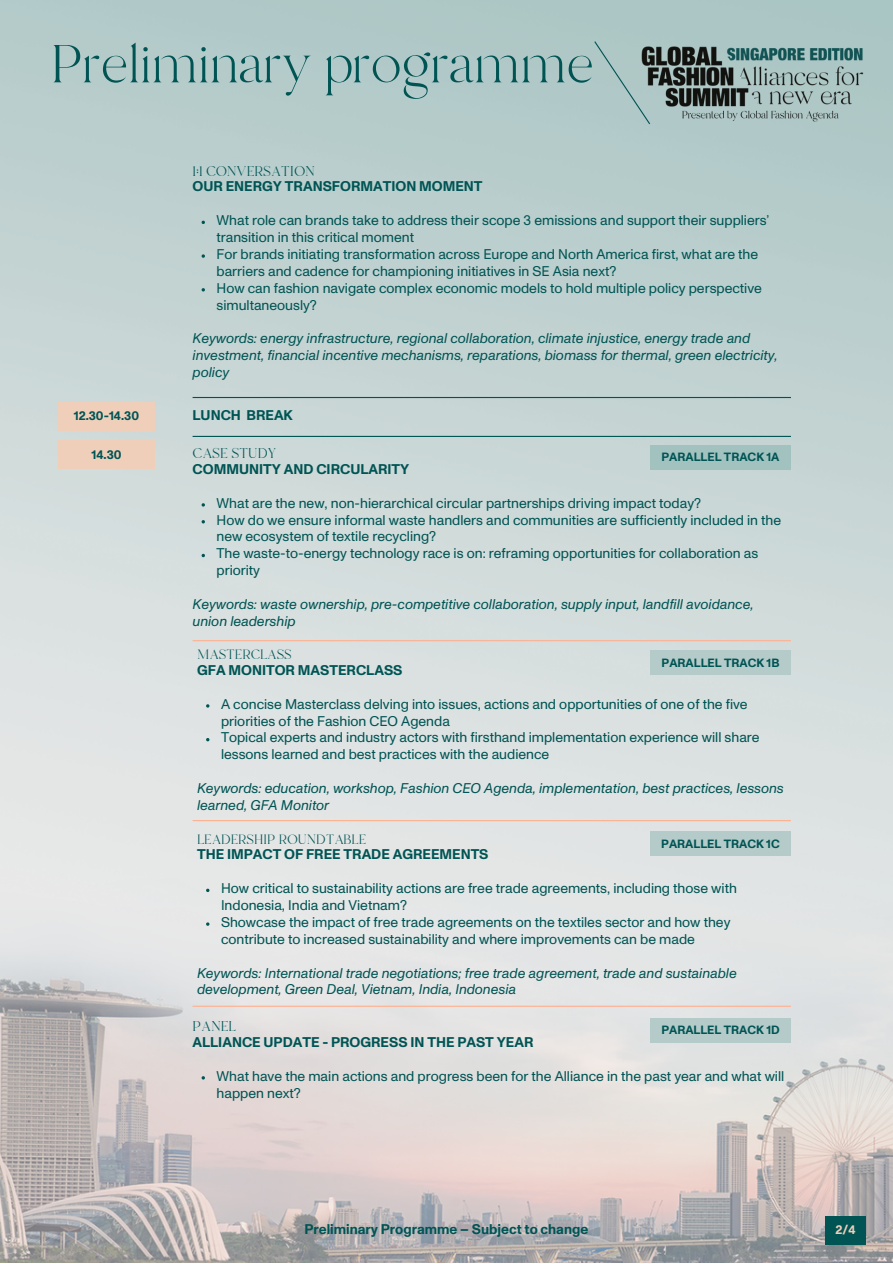
<style>
.page{position:relative;width:893px;height:1264px;background:#fff}
.page>*{position:absolute;margin:0;border:0;box-sizing:border-box;transform-origin:0 0}
.t1{font:53.25px "Branch";color:#005454}
.t2{font:14.1px/16.8px "Monument Grotesk";color:#005454}
.t3{font:italic 14.1px/16.8px "Monument Grotesk";color:#005454}
.t4{font:700 14.1px "Monument Grotesk";color:#005454}
.t5{font:14.1px "Branch";color:#005454}
.t6{font:13.5px "Branch";color:#005454}
.t7{font:700 12.6px "Monument Grotesk";color:#005454}
.t8{font:700 12.6px "Monument Grotesk";color:#efcfba}
.t9{font:700 12px "Monument Grotesk";color:#005454}
</style>
<div class="page">
<img style="left:0;top:0;width:892px;height:1262px">
<img style="left:651px;top:43px;width:214px;height:80px">
<svg style="left:593px;top:40px;width:58px;height:85px;background:#a5bebd"></svg>
<svg style="left:201px;top:221px;width:4px;height:3px"></svg>
<svg style="left:201px;top:254px;width:4px;height:4px"></svg>
<svg style="left:201px;top:288px;width:4px;height:3px"></svg>
<hr style="left:192px;top:397px;width:598px;height:1px;background:#005454">
<hr style="left:192px;top:436px;width:598px;height:1px;background:#005454">
<svg style="left:201px;top:1076px;width:4px;height:3px"></svg>
<svg style="left:206px;top:888px;width:3px;height:4px"></svg>
<svg style="left:201px;top:503px;width:4px;height:3px"></svg>
<svg style="left:201px;top:520px;width:4px;height:3px"></svg>
<svg style="left:201px;top:554px;width:4px;height:3px"></svg>
<div style="left:650px;top:650px;width:140px;height:25px;background:#b5cbca"></div>
<div style="left:650px;top:831px;width:140px;height:25px;background:#b5cbca"></div>
<div style="left:650px;top:1017px;width:140px;height:25px;background:#b5cbca"></div>
<div style="left:58px;top:402px;width:97px;height:28px;background:#efcfba"></div>
<hr style="left:192px;top:640px;width:598px;height:1px;background:#ffaf8e">
<hr style="left:192px;top:820px;width:598px;height:1px;background:#ffaf8e">
<hr style="left:192px;top:1005px;width:598px;height:1px;background:#ffaf8e">
<div style="left:58px;top:441px;width:97px;height:28px;background:#efcfba"></div>
<div style="left:650px;top:445px;width:140px;height:25px;background:#a2c2c0"></div>
<div style="left:825px;top:1216px;width:40px;height:28px;background:#005454"></div>
<h1 class="t1" style="left:51px;top:29px;width:545px">Preliminary programme</h1>
<p class="t5" style="left:192px;top:161px;width:124px">1:1 CONVERSATION</p>
<p class="t4" style="left:192px;top:180px;width:291px">OUR ENERGY TRANSFORMATION MOMENT</p>
<p class="t2" style="left:216px;top:212px;width:554px">What role can brands take to address their scope 3 emissions and support their suppliers’ transition in this critical moment<br>For brands initiating transformation across Europe and North America first, what are the barriers and cadence for championing initiatives in SE Asia next?<br>How can fashion navigate complex economic models to hold multiple policy perspective simultaneously?</p>
<p class="t3" style="left:192px;top:331px;width:586px">Keywords: energy infrastructure, regional collaboration, climate injustice, energy trade and investment, financial incentive mechanisms, reparations, biomass for thermal, green electricity, policy</p>
<p class="t4" style="left:192px;top:409px;width:102px">LUNCH BREAK</p>
<p class="t7" style="left:74px;top:410px;width:67px">12.30-14.30</p>
<p class="t7" style="left:91px;top:449px;width:32px">14.30</p>
<p class="t9" style="left:661px;top:452px;width:119px">PARALLEL TRACK 1A</p>
<p class="t5" style="left:192px;top:444px;width:85px">CASE STUDY</p>
<p class="t4" style="left:192px;top:463px;width:218px">COMMUNITY AND CIRCULARITY</p>
<p class="t2" style="left:216px;top:495px;width:566px">What are the new, non-hierarchical circular partnerships driving impact today?<br>How do we ensure informal waste handlers and communities are sufficiently included in the new ecosystem of textile recycling?<br>The waste-to-energy technology race is on: reframing opportunities for collaboration as priority</p>
<p class="t3" style="left:192px;top:596px;width:562px">Keywords: waste ownership, pre-competitive collaboration, supply input, landfill avoidance, union leadership</p>
<p class="t9" style="left:661px;top:657px;width:119px">PARALLEL TRACK 1B</p>
<p class="t6" style="left:197px;top:645px;width:96px">MASTERCLASS</p>
<p class="t4" style="left:197px;top:663px;width:207px">GFA MONITOR MASTERCLASS</p>
<p class="t2" style="left:221px;top:696px;width:540px">A concise Masterclass delving into issues, actions and opportunities of one of the five priorities of the Fashion CEO Agenda<br>Topical experts and industry actors with firsthand implementation experience will share lessons learned and best practices with the audience</p>
<p class="t3" style="left:197px;top:780px;width:588px">Keywords: education, workshop, Fashion CEO Agenda, implementation, best practices, lessons learned, GFA Monitor</p>
<p class="t6" style="left:197px;top:830px;width:170px">LEADERSHIP ROUNDTABLE</p>
<p class="t4" style="left:197px;top:848px;width:293px">THE IMPACT OF FREE TRADE AGREEMENTS</p>
<p class="t9" style="left:661px;top:838px;width:120px">PARALLEL TRACK 1C</p>
<p class="t2" style="left:221px;top:880px;width:517px">How critical to sustainability actions are free trade agreements, including those with Indonesia, India and Vietnam?<br>Showcase the impact of free trade agreements on the textiles sector and how they contribute to increased sustainability and where improvements can be made</p>
<p class="t3" style="left:197px;top:964px;width:541px">Keywords: International trade negotiations; free trade agreement, trade and sustainable development, Green Deal, Vietnam, India, Indonesia</p>
<p class="t5" style="left:192px;top:1017px;width:45px">PANEL</p>
<p class="t4" style="left:192px;top:1035px;width:342px">ALLIANCE UPDATE - PROGRESS IN THE PAST YEAR</p>
<p class="t9" style="left:661px;top:1024px;width:120px">PARALLEL TRACK 1D</p>
<p class="t2" style="left:216px;top:1068px;width:569px">What have the main actions and progress been for the Alliance in the past year and what will happen next?</p>
<p class="t4" style="left:304px;top:1222px;width:285px">Preliminary Programme – Subject to change</p>
<p class="t8" style="left:835px;top:1224px;width:22px">2/4</p>
</div>
